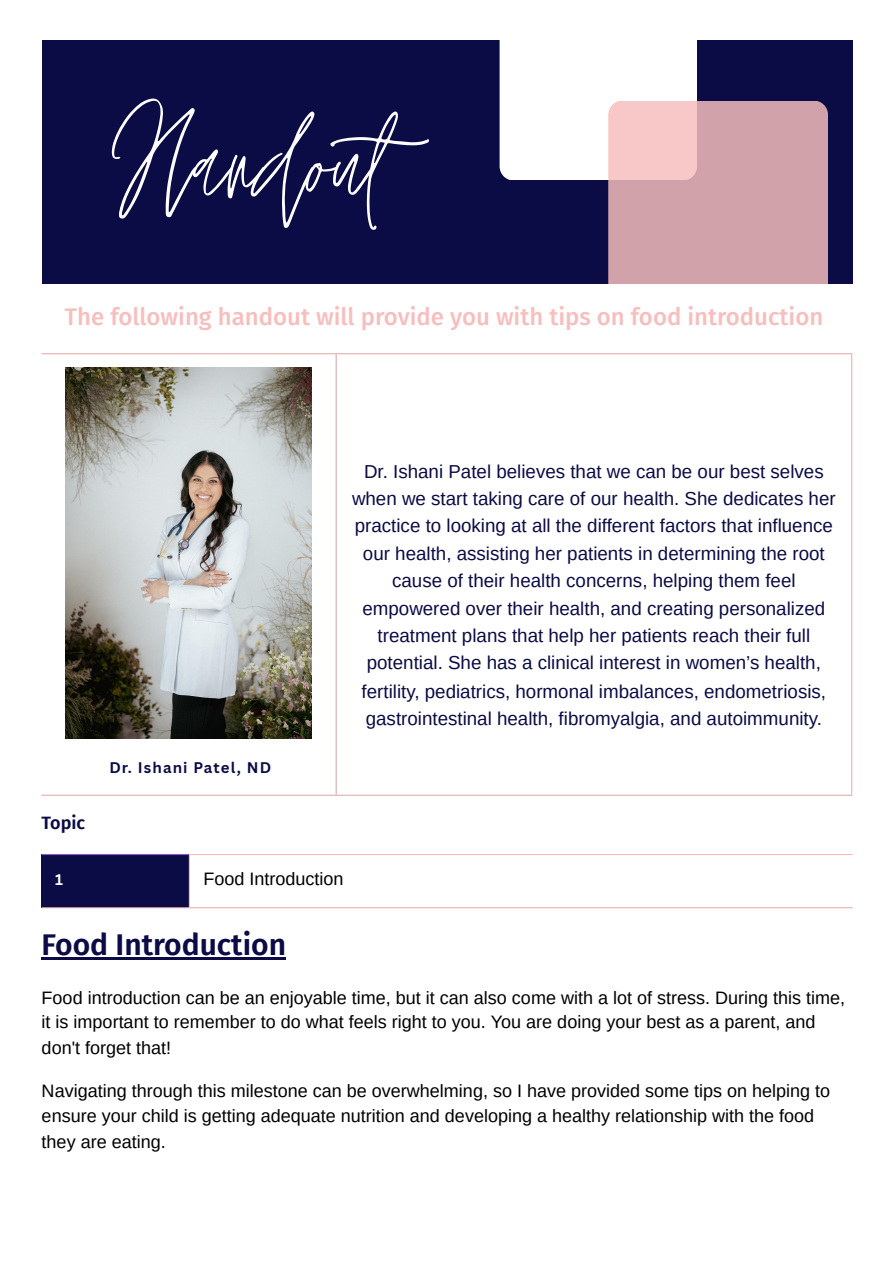
<style>
.page{position:relative;width:894px;height:1263px;background:#fff}
.page>*{position:absolute;margin:0;border:0;box-sizing:border-box;transform-origin:0 0}
.t1{font:160.65px "Jonathan";color:#fff}
.t2{font:600 30px "Fira Sans";color:#0b0b45}
.t3{font:500 24px "Fira Sans";color:#f7bebe}
.t4{font:18.75px/27.3px "Arimo";color:#0b0b45;text-align:center}
.t5{font:18px/25.3px "Arimo";color:#000}
.t6{font:600 18px "Fira Sans";color:#0b0b45}
.t7{font:700 15px "Canva Sans";letter-spacing:.075em;color:#0b0b45}
.t8{font:700 15px "Canva Sans";color:#fff}
</style>
<div class="page">
<hr style="left:42px;top:957px;width:244px;height:3px;background:#0b0b45">
<div style="left:42px;top:40px;width:810px;height:244px;background:#0b0b45"></div>
<svg style="left:499px;top:40px;width:328px;height:244px"></svg>
<img style="left:65px;top:368px;width:247px;height:370px">
<hr style="left:335px;top:354px;width:1px;height:440px;background:#f7bebe">
<hr style="left:851px;top:354px;width:1px;height:440px;background:#f7bebe">
<hr style="left:42px;top:353px;width:810px;height:1px;background:#f7bebe">
<hr style="left:42px;top:794px;width:810px;height:2px;background:#f7bebe">
<div style="left:42px;top:854px;width:148px;height:54px;background:#0b0b45"></div>
<hr style="left:189px;top:855px;width:1px;height:52px;background:#f7bebe">
<hr style="left:189px;top:854px;width:663px;height:1px;background:#f7bebe">
<hr style="left:42px;top:907px;width:810px;height:1px;background:#f7bebe">
<hr style="left:42px;top:854px;width:147px;height:1px;background:#8f5bbd">
<p class="t1" style="left:112px;top:75px;width:358px">Handout</p>
<h3 class="t3" style="left:65px;top:303px;width:760px">The following handout will provide you with tips on food introduction</h3>
<p class="t6" style="left:42px;top:812px;width:45px">Topic</p>
<p class="t7" style="left:109px;top:757px;width:163px">Dr. Ishani Patel, ND</p>
<p class="t4" style="left:352px;top:458px;width:485px">Dr. Ishani Patel believes that we can be our best selves when we start taking care of our health. She dedicates her practice to looking at all the different factors that influence our health, assisting her patients in determining the root cause of their health concerns, helping them feel empowered over their health, and creating personalized treatment plans that help her patients reach their full potential. She has a clinical interest in women’s health, fertility, pediatrics, hormonal imbalances, endometriosis, gastrointestinal health, fibromyalgia, and autoimmunity.</p>
<p class="t8" style="left:55px;top:869px;width:9px">1</p>
<p class="t5" style="left:203px;top:866px;width:141px">Food Introduction</p>
<h1 class="t2" style="left:42px;top:927px;width:246px">Food Introduction</h1>
<p class="t5" style="left:42px;top:985px;width:804px">Food introduction can be an enjoyable time, but it can also come with a lot of stress. During this time, it is important to remember to do what feels right to you. You are doing your best as a parent, and don't forget that!</p>
<p class="t5" style="left:42px;top:1078px;width:789px">Navigating through this milestone can be overwhelming, so I have provided some tips on helping to ensure your child is getting adequate nutrition and developing a healthy relationship with the food they are eating.</p>
</div>
